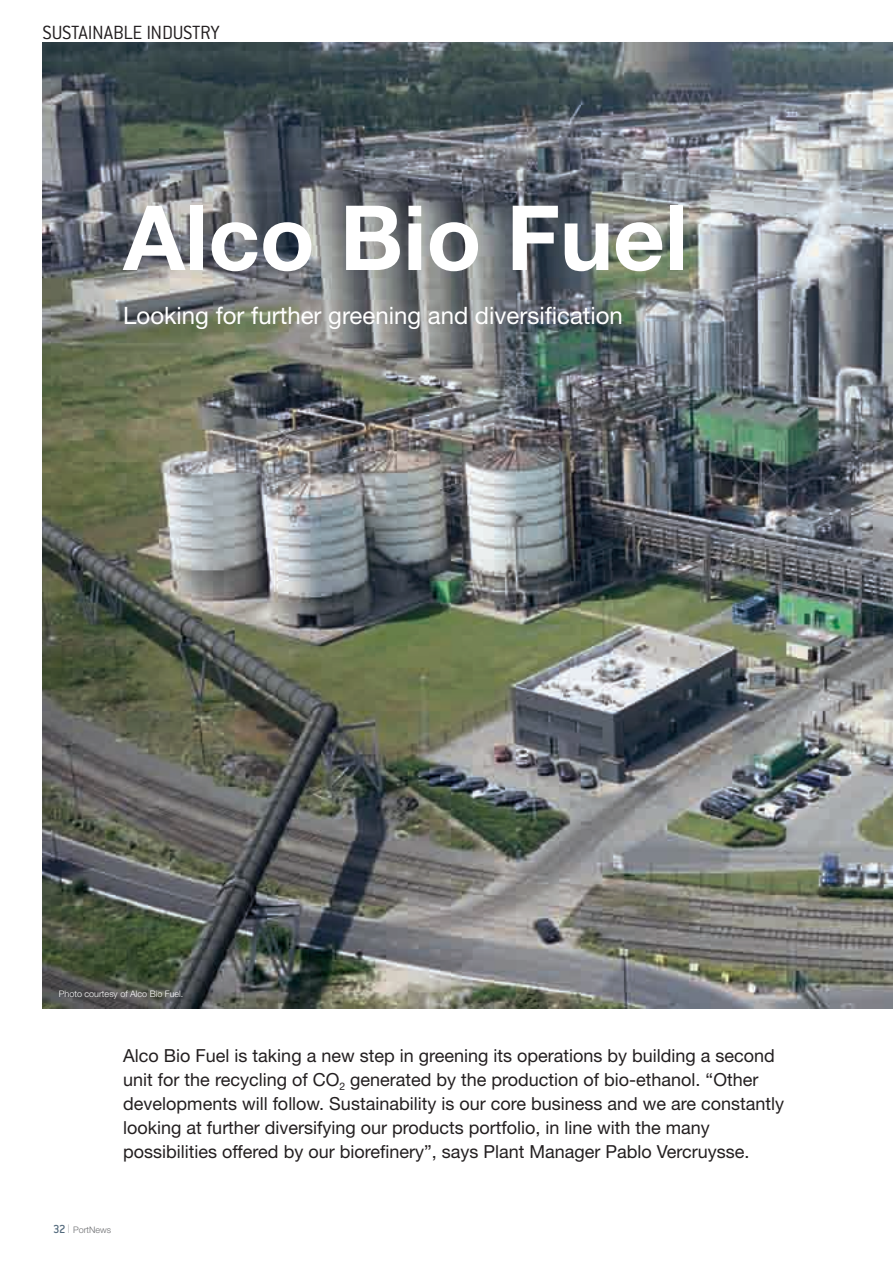
<style>
.page{position:relative;width:893px;height:1263px;background:#fff}
.page>*{position:absolute;margin:0;border:0;box-sizing:border-box;transform-origin:0 0}
.t1{font:700 90px "Helvetica Neue LT Std";color:#fff}
.t2{font:24px "Helvetica Neue LT Std";color:#fff}
.t3{font:300 21px "Conduit ITC";letter-spacing:-.015em;color:#231f20}
.t4{font:18px/24px "Helvetica Neue LT Std";color:#231f20}
.t5{font:300 9px "Helvetica Neue LT Std";color:#fff}
.t6{font:300 9px "Helvetica Neue LT Std";color:#6c6d70}
.s1{font-family:"Conduit ITC";font-weight:500;font-size:12.75px;color:#52697c}
.s2{font-weight:200;font-size:12px}
</style>
<div class="page">
<img style="left:42px;top:42px;width:851px;height:966px">
<p class="t3" style="left:42px;top:21px;width:179px">SUSTAINABLE INDUSTRY</p>
<h1 class="t1" style="left:123px;top:182px;width:566px">Alco Bio Fuel</h1>
<h2 class="t2" style="left:123px;top:301px;width:501px">Looking for further greening and diversification</h2>
<p class="t5" style="left:59px;top:988px;width:126px">Photo courtesy of Alco Bio Fuel.</p>
<p class="t4" style="left:123px;top:1043px;width:662px">Alco Bio Fuel is taking a new step in greening its operations by building a second unit for the recycling of CO<sub>2</sub> generated by the production of bio-ethanol. “Other developments will follow. Sustainability is our core business and we are constantly looking at further diversifying our products portfolio, in line with the many possibilities offered by our biorefinery”, says Plant Manager Pablo Vercruysse.</p>
<p class="t6" style="left:53px;top:1224px;width:60px"><span class="s1">32</span> <span class="s2">I</span> PortNews</p>
</div>
